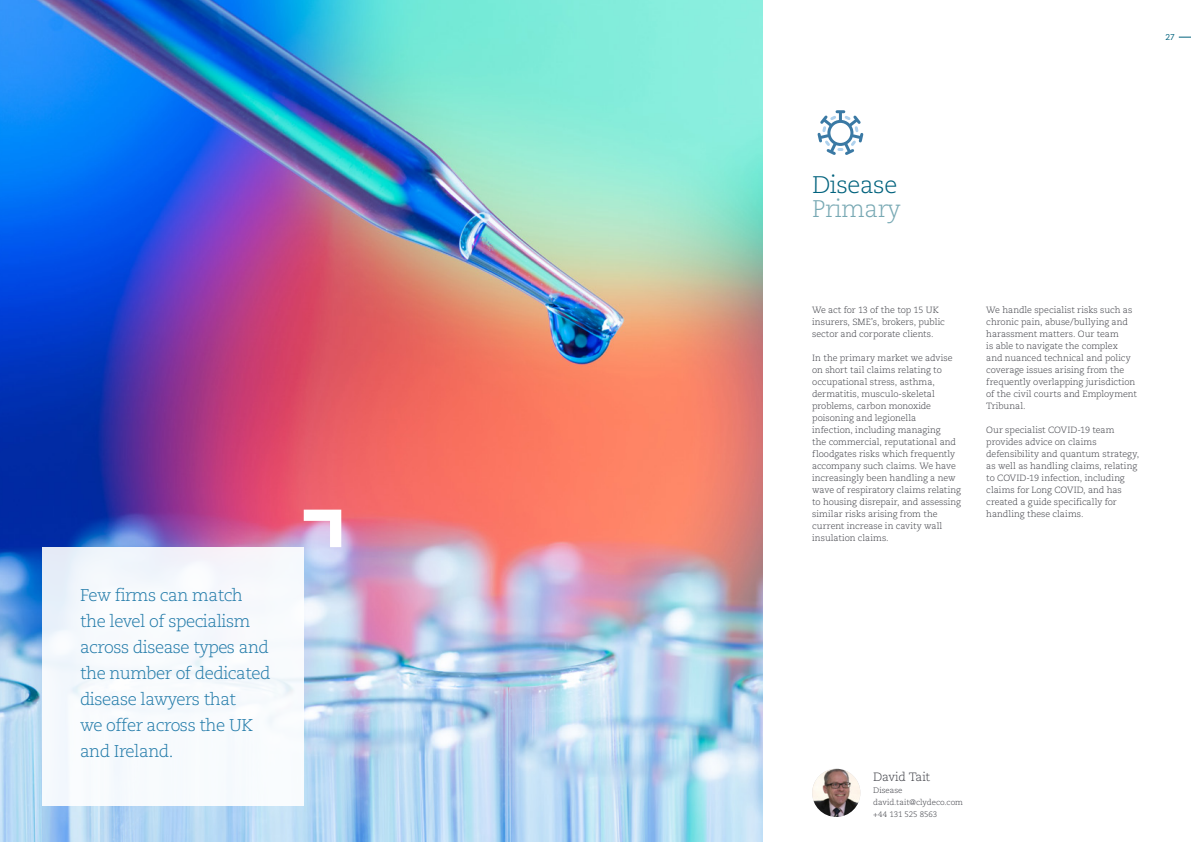
<style>
.page{position:relative;width:1191px;height:842px;background:#fff}
.page>*{position:absolute;margin:0;border:0;box-sizing:border-box;transform-origin:0 0}
.H1_-_Headline_-_Teal{font:300 24px/24px "Caecilia LT Pro 45";letter-spacing:-.02em;color:#00627d}
.I1_-_Intro_-_Teal{font:300 17px/26px "Caecilia LT Pro 45";letter-spacing:-.03em;color:#1f79a8}
.S1_-_Contact_Name{font:300 12px "Caecilia LT Pro 45";letter-spacing:-.035em;color:#3b3c43}
.P_-_Bullet_Points{font:300 9px/12px "Caecilia LT Pro 45";letter-spacing:-.005em;color:#3b3c43}
.t1{font:8.5px "Caecilia LT Pro 55 Roman";color:#00627d}
.P2_-_Contact_Details{font:300 8px "Caecilia LT Pro 45";letter-spacing:-.005em;color:#3b3c43}
.s1{color:#77a8b3}
</style>
<div class="page">
<svg style="left:1178px;top:37px;width:13px;height:1px"></svg>
<img style="left:0;top:0;width:762px;height:842px">
<img style="left:812px;top:769px;width:48px;height:48px;border-radius:24px">
<div style="left:43px;top:547px;width:261px;height:258px;background:#f7fafd"></div>
<svg style="left:304px;top:510px;width:37px;height:37px"></svg>
<svg style="left:817px;top:110px;width:47px;height:45px"></svg>
<p class="I1_-_Intro_-_Teal" style="left:80px;top:582px;width:192px">Few firms can match the level of specialism across disease types and the number of dedicated disease lawyers that<br>we offer across the UK and Ireland.</p>
<p class="t1" style="left:1165px;top:32px;width:11px">27</p>
<p class="H1_-_Headline_-_Teal" style="left:812px;top:172px;width:90px">Disease<br><span class="s1">Primary</span></p>
<p class="P_-_Bullet_Points" style="left:812px;top:304px;width:134px">We act for 13 of the top 15 UK insurers, SME’s, brokers, public sector and corporate clients.</p>
<p class="P_-_Bullet_Points" style="left:812px;top:352px;width:150px">In the primary market we advise on short tail claims relating to occupational stress, asthma, dermatitis, musculo-skeletal problems, carbon monoxide poisoning and legionella<br>infection, including managing<br>the commercial, reputational and floodgates risks which frequently accompany such claims. We have increasingly been handling a new wave of respiratory claims relating to housing disrepair, and assessing similar risks arising from the current increase in cavity wall insulation claims.</p>
<p class="P_-_Bullet_Points" style="left:986px;top:304px;width:152px">We handle specialist risks such as chronic pain, abuse/bullying and harassment matters. Our team<br>is able to navigate the complex<br>and nuanced technical and policy coverage issues arising from the frequently overlapping jurisdiction of the civil courts and Employment<br>Tribunal.</p>
<p class="P_-_Bullet_Points" style="left:986px;top:424px;width:154px">Our specialist COVID-19 team provides advice on claims defensibility and quantum strategy, as well as handling claims, relating to COVID-19 infection, including claims for Long COVID, and has created a guide specifically for handling these claims.</p>
<p class="S1_-_Contact_Name" style="left:873px;top:769px;width:58px">David Tait</p>
<p class="P2_-_Contact_Details" style="left:873px;top:785px;width:31px">Disease</p>
<p class="P2_-_Contact_Details" style="left:873px;top:797px;width:91px">david.tait@clydeco.com</p>
<p class="P2_-_Contact_Details" style="left:873px;top:809px;width:66px">+44 131 525 8563</p>
</div>
